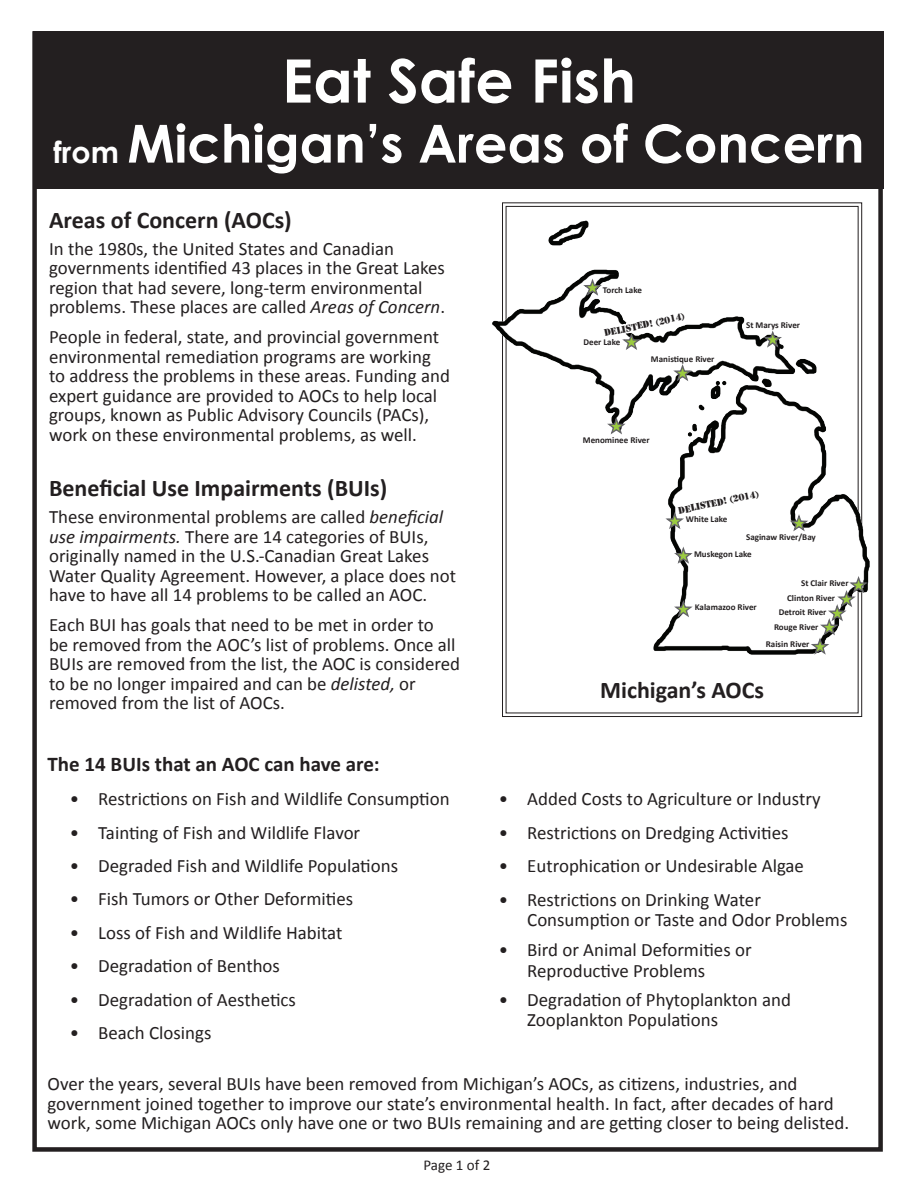
<style>
.page{position:relative;width:918px;height:1188px;background:#fff}
.page>*{position:absolute;margin:0;border:0;box-sizing:border-box;transform-origin:0 0}
.t1{font:700 60px "Century Gothic";color:#fff}
.t2{font:700 52.5px "Century Gothic";color:#fff}
.t3{font:700 24px "Calibri";color:#231f20}
.t4{font:700 21px "Calibri";color:#231f20}
.t5{font:18.9px/19.5px "Calibri";color:#231f20}
.t6{font:15px "Calibri";letter-spacing:-.005em;color:#231f20}
.t7{font:700 9px "Calibri";color:#231f20}
.t8{font:9px "Stencil Std";color:#231f20}
.s1{font-size:30px}
.s2{font-style:italic}
</style>
<div class="page">
<div style="left:34px;top:31px;width:850px;height:158px;background:#231f20"></div>
<div style="left:32px;top:31px;width:851px;height:1121px;border:4px solid #231f20"></div>
<svg style="left:502px;top:202px;width:360px;height:515px"></svg>
<img style="left:492px;top:213px;width:378px;height:448px">
<svg style="left:605px;top:417px;width:23px;height:19px"></svg>
<svg style="left:761px;top:331px;width:23px;height:18px"></svg>
<svg style="left:788px;top:514px;width:22px;height:19px"></svg>
<svg style="left:809px;top:576px;width:61px;height:80px"></svg>
<svg style="left:672px;top:547px;width:23px;height:18px"></svg>
<svg style="left:672px;top:600px;width:23px;height:19px"></svg>
<svg style="left:663px;top:453px;width:99px;height:87px"></svg>
<svg style="left:581px;top:275px;width:113px;height:108px"></svg>
<h1 class="t1" style="left:282px;top:35px;width:356px">Eat Safe Fish</h1>
<h1 class="t2" style="left:54px;top:104px;width:812px"><span class="s1">from</span> Michigan’s Areas of Concern</h1>
<h2 class="t3" style="left:49px;top:205px;width:244px">Areas of Concern (AOCs)</h2>
<p class="t5" style="left:49px;top:239px;width:398px">In the 1980s, the United States and Canadian governments identified 43 places in the Great Lakes region that had severe, long-term environmental problems. These places are called <span class="s2">Areas of Concern</span>.</p>
<p class="t5" style="left:49px;top:327px;width:402px">People in federal, state, and provincial government environmental remediation programs are working to address the problems in these areas. Funding and expert guidance are provided to AOCs to help local groups, known as Public Advisory Councils (PACs), work on these environmental problems, as well.</p>
<h2 class="t3" style="left:49px;top:473px;width:340px">Beneficial Use Impairments (BUIs)</h2>
<p class="t5" style="left:49px;top:507px;width:409px">These environmental problems are called <span class="s2">beneficial use impairments.</span> There are 14 categories of BUIs, originally named in the U.S.-Canadian Great Lakes Water Quality Agreement. However, a place does not have to have all 14 problems to be called an AOC.</p>
<p class="t5" style="left:49px;top:615px;width:413px">Each BUI has goals that need to be met in order to<br>be removed from the AOC’s list of problems. Once all BUIs are removed from the list, the AOC is considered to be no longer impaired and can be <span class="s2">delisted,</span> or removed from the list of AOCs.</p>
<p class="t7" style="left:603px;top:284px;width:41px">Torch Lake</p>
<p class="t8" style="left:603px;top:327px;width:83px;rotate:-12deg">DELISTED! (2014)</p>
<p class="t7" style="left:746px;top:319px;width:55px">St Marys River</p>
<p class="t7" style="left:584px;top:336px;width:38px">Deer Lake</p>
<p class="t7" style="left:651px;top:353px;width:65px">Manistique River</p>
<p class="t7" style="left:583px;top:435px;width:68px">Menominee River</p>
<p class="t8" style="left:677px;top:505px;width:83px;rotate:-12deg">DELISTED! (2014)</p>
<p class="t7" style="left:686px;top:513px;width:43px">White Lake</p>
<p class="t7" style="left:694px;top:548px;width:59px">Muskegon Lake</p>
<p class="t7" style="left:746px;top:531px;width:71px">Saginaw River/Bay</p>
<p class="t7" style="left:801px;top:577px;width:49px">St Clair River</p>
<p class="t7" style="left:787px;top:592px;width:49px">Clinton River</p>
<p class="t7" style="left:779px;top:606px;width:49px">Detroit River</p>
<p class="t7" style="left:774px;top:621px;width:46px">Rouge River</p>
<p class="t7" style="left:766px;top:638px;width:45px">Raisin River</p>
<p class="t7" style="left:695px;top:601px;width:64px">Kalamazoo River</p>
<p class="t3" style="left:600px;top:674px;width:165px">Michigan’s AOCs</p>
<h2 class="t4" style="left:48px;top:751px;width:334px">The 14 BUIs that an AOC can have are:</h2>
<p class="t5" style="left:70px;top:789px;width:381px">• Restrictions on Fish and Wildlife Consumption</p>
<p class="t5" style="left:70px;top:823px;width:292px">• Tainting of Fish and Wildlife Flavor</p>
<p class="t5" style="left:70px;top:856px;width:330px">• Degraded Fish and Wildlife Populations</p>
<p class="t5" style="left:70px;top:890px;width:285px">• Fish Tumors or Other Deformities</p>
<p class="t5" style="left:70px;top:923px;width:274px">• Loss of Fish and Wildlife Habitat</p>
<p class="t5" style="left:70px;top:956px;width:212px">• Degradation of Benthos</p>
<p class="t5" style="left:70px;top:990px;width:228px">• Degradation of Aesthetics</p>
<p class="t5" style="left:70px;top:1023px;width:143px">• Beach Closings</p>
<p class="t5" style="left:499px;top:789px;width:323px">• Added Costs to Agriculture or Industry</p>
<p class="t5" style="left:499px;top:823px;width:291px">• Restrictions on Dredging Activities</p>
<p class="t5" style="left:499px;top:856px;width:307px">• Eutrophication or Undesirable Algae</p>
<p class="t5" style="left:527px;top:889px;width:322px;line-height:20.4px;text-indent:-28px">• Restrictions on Drinking Water<br>Consumption or Taste and Odor Problems</p>
<p class="t5" style="left:527px;top:940px;width:226px;line-height:20.4px;text-indent:-28px">• Bird or Animal Deformities or<br>Reproductive Problems</p>
<p class="t5" style="left:527px;top:989px;width:265px;line-height:20.4px;text-indent:-28px">• Degradation of Phytoplankton and<br>Zooplankton Populations</p>
<p class="t5" style="left:48px;top:1074px;width:803px">Over the years, several BUIs have been removed from Michigan’s AOCs, as citizens, industries, and government joined together to improve our state’s environmental health. In fact, after decades of hard work, some Michigan AOCs only have one or two BUIs remaining and are getting closer to being delisted.</p>
<p class="t6" style="left:424px;top:1155px;width:68px">Page 1 of 2</p>
</div>
